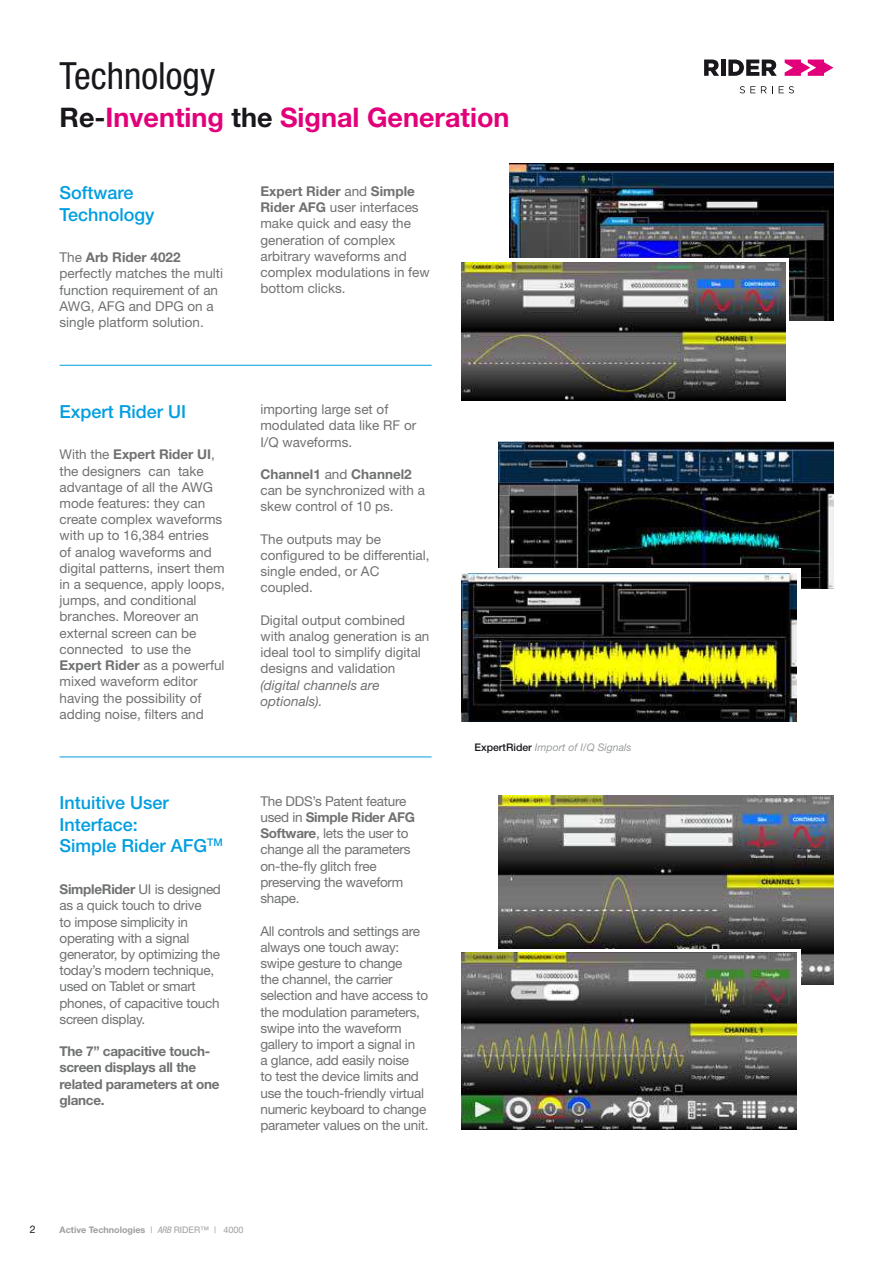
<style>
.page{position:relative;width:893px;height:1263px;background:#fff}
.page>*{position:absolute;margin:0;border:0;box-sizing:border-box;transform-origin:0 0}
.t1{font:condensed 37.5px "Helvetica Neue";color:#1a171c}
.t2{font:700 27px "Helvetica Neue";color:#e2007a}
.t3{font:500 18px/21.6px "Helvetica Neue";color:#009ee0}
.t4{font:13.5px/16.2px "Helvetica Neue";color:#707172}
.t5{font:13.5px/16.2px "Helvetica Neue";letter-spacing:-.02em;color:#707172}
.t6{font:700 13.5px/16.2px "Helvetica Neue";letter-spacing:-.02em;color:#707172}
.t7{font:italic 13.5px/16.2px "Helvetica Neue";color:#707172}
.t8{font:italic 10.5px "Helvetica Neue";color:#9c9e9f}
.t9{font:10.5px "Helvetica Neue";color:#1a171c}
.t10{font:700 9px "Helvetica Neue";color:#9c9e9f}
.s1{color:#1a171c}
.s2{font-weight:700}
.s3{font-weight:400}
.s4{font-weight:400;font-style:italic;font-stretch:condensed}
.s5{font-weight:500;font-style:normal;color:#1a171c}
</style>
<div class="page">
<img style="left:510px;top:164px;width:323px;height:157px">
<div style="left:465px;top:259px;width:324px;height:171px;background:#fff"></div>
<img style="left:461px;top:263px;width:324px;height:137px">
<img style="left:498px;top:441px;width:335px;height:148px">
<hr style="left:60px;top:365px;width:372px;height:1px;background:#009ee0">
<hr style="left:60px;top:756px;width:372px;height:1px;background:#009ee0">
<svg style="left:704px;top:60px;width:15px;height:16px"></svg>
<hr style="left:721px;top:60px;width:4px;height:16px;background:#1a171c">
<svg style="left:728px;top:60px;width:49px;height:16px"></svg>
<svg style="left:785px;top:60px;width:48px;height:16px"></svg>
<svg style="left:740px;top:86px;width:15px;height:7px"></svg>
<svg style="left:761px;top:86px;width:12px;height:7px"></svg>
<svg style="left:779px;top:86px;width:15px;height:7px"></svg>
<img style="left:498px;top:795px;width:335px;height:189px">
<div style="left:465px;top:949px;width:335px;height:178px;background:#fff"></div>
<img style="left:462px;top:952px;width:335px;height:178px">
<svg style="left:466px;top:569px;width:335px;height:148px"></svg>
<img style="left:461px;top:574px;width:335px;height:148px">
<h1 class="t1" style="left:60px;top:54px;width:157px">Technology</h1>
<h2 class="t2" style="left:60px;top:100px;width:451px"><span class="s1">Re-</span>Inventing <span class="s1">the</span> Signal Generation</h2>
<h3 class="t3" style="left:60px;top:182px;width:97px">Software<br>Technology</h3>
<p class="t4" style="left:60px;top:249px;width:165px">The <span class="s2">Arb Rider 4022 </span>perfectly matches the multi function requirement of an<br>AWG, AFG and DPG on a single platform solution.</p>
<h3 class="t3" style="left:60px;top:400px;width:128px">Expert Rider UI</h3>
<p class="t4" style="left:60px;top:446px;width:167px">With the <span class="s2">Expert Rider UI</span>, the designers can take advantage of all the AWG mode features: they can create complex waveforms with up to 16,384 entries<br>of analog waveforms and digital patterns, insert them in a sequence, apply loops, jumps, and conditional branches. Moreover an external screen can be connected to use the<br><span class="s2">Expert Rider</span> as a powerful mixed waveform editor having the possibility of adding noise, filters and</p>
<h3 class="t3" style="left:60px;top:792px;width:165px">Intuitive User<br>Interface:<br>Simple Rider AFG<sup>TM</sup></h3>
<p class="t5" style="left:60px;top:881px;width:163px"><span class="s2">SimpleRider</span> UI is designed as a quick touch to drive<br>to impose simplicity in operating with a signal generator, by optimizing the today’s modern technique, used on Tablet or smart phones, of capacitive touch screen display.</p>
<p class="t6" style="left:60px;top:1043px;width:162px">The 7” capacitive touch&shy;screen displays all the related parameters at one glance.</p>
<p class="t4" style="left:260px;top:183px;width:171px"><span class="s2">Expert Rider</span> and <span class="s2">Simple<br>Rider AFG</span> user interfaces make quick and easy the generation of complex arbitrary waveforms and complex modulations in few bottom clicks.</p>
<p class="t4" style="left:260px;top:401px;width:157px">importing large set of modulated data like RF or<br>I/Q waveforms.</p>
<p class="t4" style="left:260px;top:466px;width:166px"><span class="s2">Channel1</span> and <span class="s2">Channel2 </span>can be synchronized with a skew control of 10 ps.</p>
<p class="t4" style="left:260px;top:531px;width:171px">The outputs may be configured to be differential, single ended, or AC coupled.</p>
<p class="t4" style="left:260px;top:612px;width:171px">Digital output combined with analog generation is an ideal tool to simplify digital designs and validation</p>
<p class="t7" style="left:260px;top:676px;width:121px">(digital channels are optionals).</p>
<p class="t5" style="left:260px;top:793px;width:156px">The DDS’s Patent feature used in <span class="s2">Simple Rider AFG<br>Software</span>, lets the user to change all the parameters on-the-fly glitch free preserving the waveform shape.</p>
<p class="t5" style="left:260px;top:922px;width:169px">All controls and settings are always one touch away: swipe gesture to change<br>the channel, the carrier selection and have access to the modulation parameters, swipe into the waveform gallery to import a signal in<br>a glance, add easily noise<br>to test the device limits and use the touch-friendly virtual numeric keyboard to change parameter values on the unit.</p>
<p class="t9" style="left:30px;top:1223px;width:7px">2</p>
<p class="t10" style="left:60px;top:1224px;width:186px">Active Technologies <span class="s3">|</span> <span class="s4">ARB</span> <span class="s3">RIDER™ | 4000</span></p>
<p class="t8" style="left:474px;top:741px;width:159px"><span class="s5">ExpertRider</span> Import of I/Q Signals</p>
</div>
